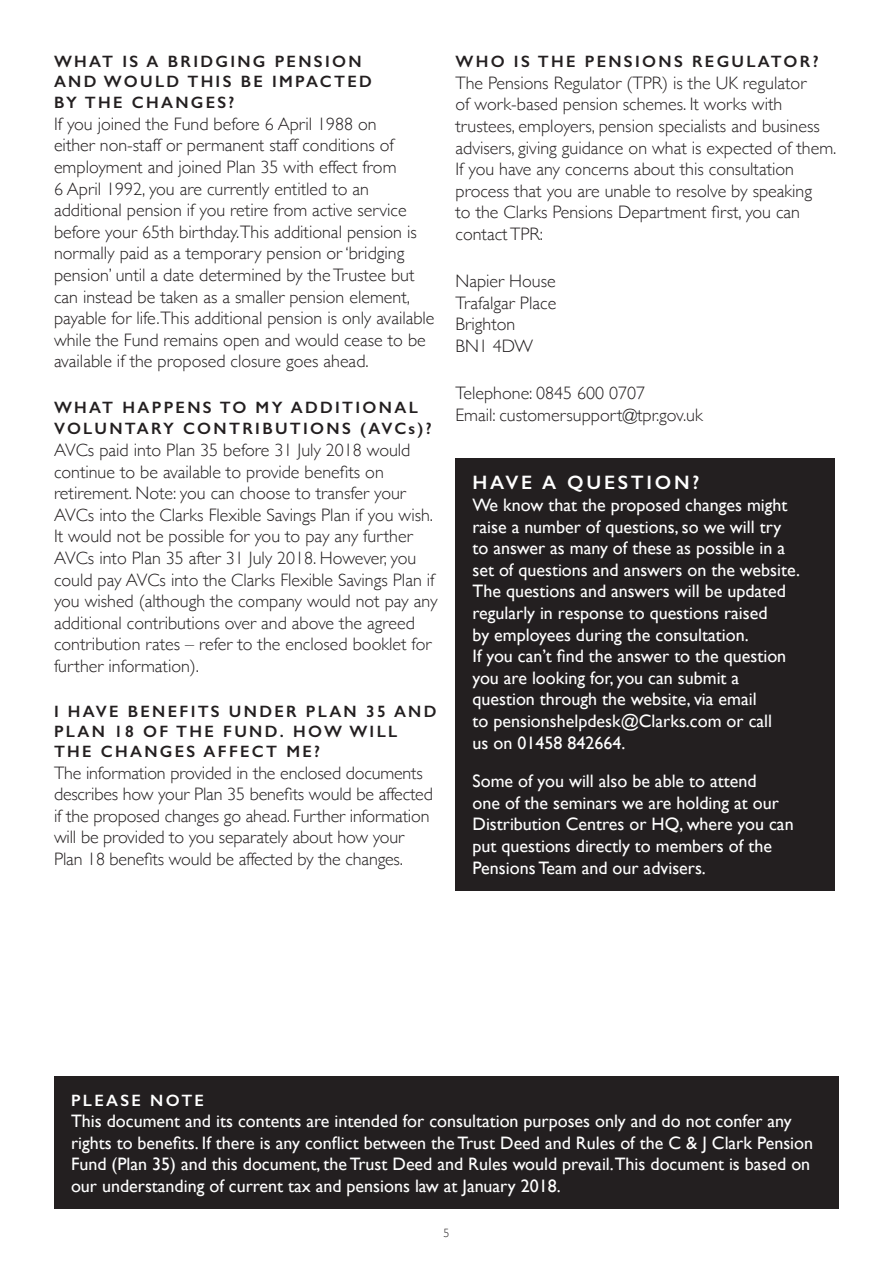
<style>
.page{position:relative;width:893px;height:1263px;background:#fff}
.page>*{position:absolute;margin:0;border:0;box-sizing:border-box;transform-origin:0 0}
.t1{font:600 19.5px "Gill Sans";letter-spacing:.14em;color:#fff}
.t2{font:300 18px/21.6px "Gill Sans";color:#231f20}
.t3{font:18px/21.6px "Gill Sans";color:#fff}
.t4{font:600 16.5px/19.8px "Gill Sans";letter-spacing:.14em;color:#231f20}
.t5{font:600 16.5px "Gill Sans";letter-spacing:.14em;color:#fff}
.t6{font:300 12px "Gill Sans";color:#231f20}
</style>
<div class="page">
<div style="left:54px;top:1076px;width:785px;height:133px;background:#231f20"></div>
<div style="left:455px;top:458px;width:380px;height:433px;background:#231f20"></div>
<p class="t4" style="left:54px;top:51px;width:319px">WHAT IS A BRIDGING PENSION<br>AND WOULD THIS BE IMPACTED</p>
<p class="t4" style="left:54px;top:93px;width:182px">BY THE CHANGES?</p>
<p class="t2" style="left:54px;top:112px;width:382px">If you joined the Fund before 6 April 1988 on<br>either non-staff or permanent staff conditions of employment and joined Plan 35 with effect from<br>6 April 1992, you are currently entitled to an additional pension if you retire from active service before your 65th birthday.This additional pension is normally paid as a temporary pension or ‘bridging pension’ until a date determined by the Trustee but can instead be taken as a smaller pension element, payable for life.This additional pension is only available while the Fund remains open and would cease to be available if the proposed closure goes ahead.</p>
<p class="t4" style="left:54px;top:396px;width:379px;line-height:21.6px">WHAT HAPPENS TO MY ADDITIONAL<br>VOLUNTARY CONTRIBUTIONS (AVCs)?</p>
<p class="t2" style="left:54px;top:438px;width:385px">AVCs paid into Plan 35 before 31 July 2018 would continue to be available to provide benefits on retirement. Note: you can choose to transfer your AVCs into the Clarks Flexible Savings Plan if you wish.<br>It would not be possible for you to pay any further AVCs into Plan 35 after 31 July 2018. However, you could pay AVCs into the Clarks Flexible Savings Plan if you wished (although the company would not pay any additional contributions over and above the agreed contribution rates – refer to the enclosed booklet for further information).</p>
<p class="t4" style="left:54px;top:702px;width:384px">I HAVE BENEFITS UNDER PLAN 35 AND<br>PLAN 18 OF THE FUND. HOW WILL<br>THE CHANGES AFFECT ME?</p>
<p class="t2" style="left:54px;top:761px;width:380px">The information provided in the enclosed documents describes how your Plan 35 benefits would be affected if the proposed changes go ahead. Further information will be provided to you separately about how your Plan 18 benefits would be affected by the changes.</p>
<p class="t4" style="left:455px;top:52px;width:365px">WHO IS THE PENSIONS REGULATOR?</p>
<p class="t2" style="left:455px;top:71px;width:382px">The Pensions Regulator (TPR) is the UK regulator<br>of work-based pension schemes. It works with trustees, employers, pension specialists and business advisers, giving guidance on what is expected of them.<br>If you have any concerns about this consultation process that you are unable to resolve by speaking<br>to the Clarks Pensions Department first, you can contact TPR:</p>
<p class="t2" style="left:455px;top:270px;width:102px">Napier House<br>Trafalgar Place<br>Brighton<br>BN1 4DW</p>
<p class="t2" style="left:455px;top:382px;width:249px">Telephone: 0845 600 0707<br>Email: customersupport@tpr.gov.uk</p>
<p class="t1" style="left:472px;top:471px;width:228px">HAVE A QUESTION?</p>
<p class="t3" style="left:472px;top:494px;width:329px">We know that the proposed changes might raise a number of questions, so we will try to answer as many of these as possible in a set of questions and answers on the website.<br>The questions and answers will be updated regularly in response to questions raised<br>by employees during the consultation.<br>If you can’t find the answer to the question you are looking for, you can submit a question through the website, via email<br>to pensionshelpdesk@Clarks.com or call<br>us on 01458 842664.</p>
<p class="t3" style="left:472px;top:770px;width:323px">Some of you will also be able to attend<br>one of the seminars we are holding at our Distribution Centres or HQ, where you can put questions directly to members of the Pensions Team and our advisers.</p>
<p class="t5" style="left:71px;top:1090px;width:135px">PLEASE NOTE</p>
<p class="t3" style="left:71px;top:1110px;width:744px">This document and its contents are intended for consultation purposes only and do not confer any rights to benefits. If there is any conflict between the Trust Deed and Rules of the C &amp; J Clark Pension Fund (Plan 35) and this document, the Trust Deed and Rules would prevail.This document is based on our understanding of current tax and pensions law at January 2018.</p>
<p class="t6" style="left:443px;top:1224px;width:7px">5</p>
</div>
